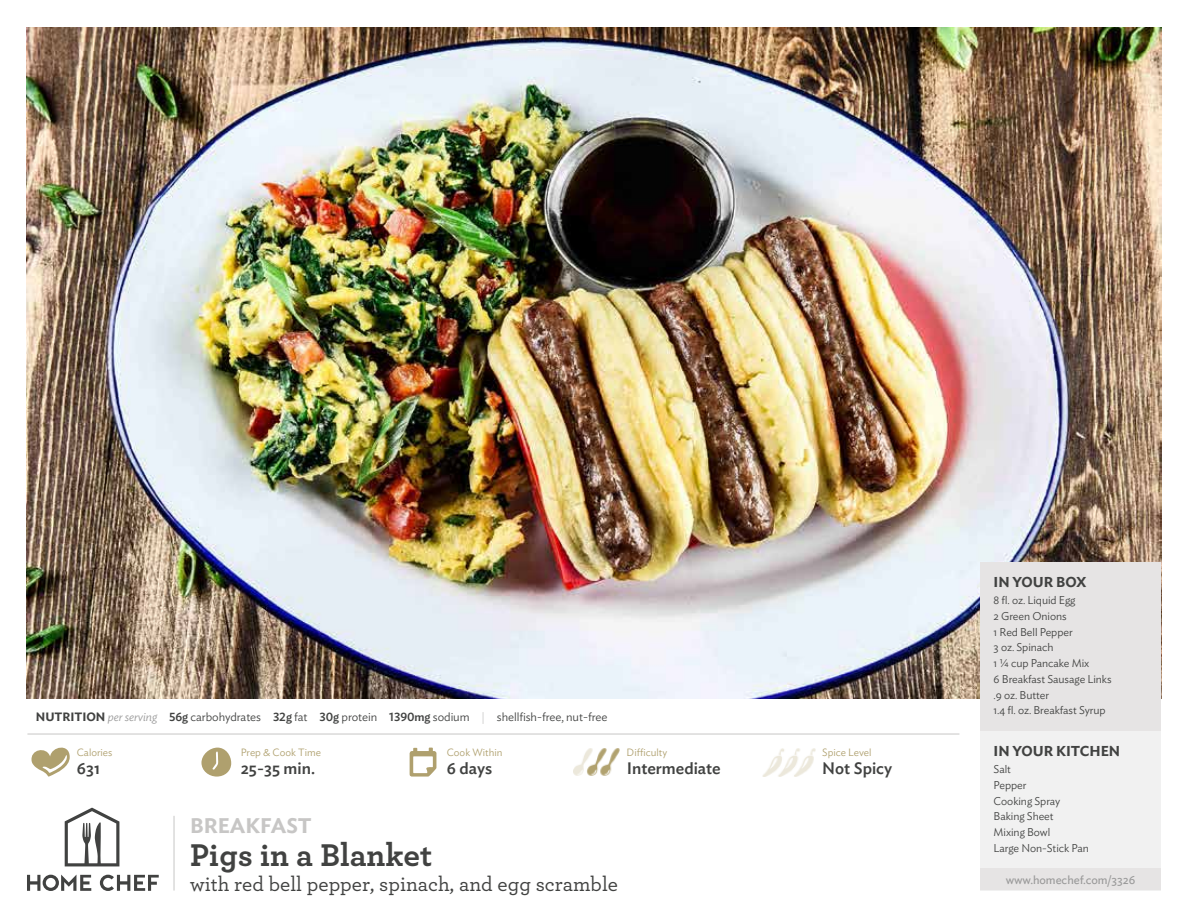
<style>
.page{position:relative;width:1188px;height:918px;background:#fff}
.page>*{position:absolute;margin:0;border:0;box-sizing:border-box;transform-origin:0 0}
.t1{font:700 33px "Archer";color:#414241}
.t2{font:500 21px "Archer";color:#414241}
.t3{font:600 21px "Ideal Sans";color:#c7c6c5}
.t4{font:500 16.5px "Ideal Sans";color:#414241}
.t5{font:600 14.25px "Ideal Sans";letter-spacing:-.005em;color:#414241}
.t6{font:300 12px "Ideal Sans";letter-spacing:-.005em;color:#414241}
.t7{font:12px "Ideal Sans";letter-spacing:-.005em;color:#9a9a9a}
.t8{font:300 11.25px/15.8px "Ideal Sans";letter-spacing:-.005em;color:#414241}
.t9{font:300 10.5px "Ideal Sans";color:#afa06e}
.s1{font-weight:600}
.s2{font-style:italic;color:#9a9a9a}
.s3{font-weight:500}
.s4{color:#c7c6c5}
</style>
<div class="page">
<img style="left:27px;top:27px;width:1134px;height:671px">
<div style="left:201px;top:748px;width:30px;height:29px;background:#afa06e;border-radius:14px"></div>
<svg style="left:212px;top:751px;width:6px;height:19px"></svg>
<svg style="left:409px;top:748px;width:28px;height:29px"></svg>
<svg style="left:31px;top:747px;width:39px;height:30px"></svg>
<svg style="left:27px;top:875px;width:132px;height:16px"></svg>
<svg style="left:65px;top:808px;width:54px;height:58px"></svg>
<hr style="left:174px;top:816px;width:1px;height:74px;background:#c7c6c5">
<img style="left:574px;top:748px;width:45px;height:28px">
<img style="left:762px;top:748px;width:53px;height:28px">
<div style="left:980px;top:562px;width:181px;height:328px;background:#e6e4e4"></div>
<div style="left:980px;top:731px;width:181px;height:159px;background:#f1f1f1"></div>
<div style="left:980px;top:869px;width:181px;height:21px;background:#e6e4e4"></div>
<hr style="left:28px;top:734px;width:931px;height:1px;background:#c7c6c5">
<p class="t6" style="left:36px;top:708px;width:573px"><span class="s1">NUTRITION</span> <span class="s2">per serving</span> <span class="s3">56g</span> carbohydrates <span class="s3">32g</span> fat <span class="s3">30g</span> protein <span class="s3">1390mg</span> sodium <span class="s4">|</span> shellfish-free, nut-free</p>
<p class="t9" style="left:77px;top:744px;width:37px">Calories</p>
<p class="t9" style="left:241px;top:744px;width:82px">Prep &amp; Cook Time</p>
<p class="t9" style="left:447px;top:744px;width:57px">Cook Within</p>
<p class="t9" style="left:627px;top:744px;width:42px">Difficulty</p>
<p class="t9" style="left:822px;top:744px;width:51px">Spice Level</p>
<h3 class="t4" style="left:77px;top:756px;width:25px">631</h3>
<h3 class="t4" style="left:241px;top:756px;width:76px">25-35 min.</h3>
<h3 class="t4" style="left:447px;top:756px;width:47px">6 days</h3>
<h3 class="t4" style="left:627px;top:756px;width:96px">Intermediate</h3>
<h3 class="t4" style="left:822px;top:756px;width:72px">Not Spicy</h3>
<h2 class="t3" style="left:190px;top:809px;width:123px">BREAKFAST</h2>
<h1 class="t1" style="left:190px;top:828px;width:244px">Pigs in a Blanket</h1>
<h2 class="t2" style="left:190px;top:869px;width:430px">with red bell pepper, spinach, and egg scramble</h2>
<p class="t5" style="left:994px;top:571px;width:95px">IN YOUR BOX</p>
<p class="t8" style="left:994px;top:591px;width:120px">8 fl. oz. Liquid Egg<br>2 Green Onions<br>1 Red Bell Pepper<br>3 oz. Spinach<br>1 ¼ cup Pancake Mix<br>6 Breakfast Sausage Links .9 oz. Butter<br>1.4 fl. oz. Breakfast Syrup</p>
<p class="t5" style="left:994px;top:740px;width:128px">IN YOUR KITCHEN</p>
<p class="t8" style="left:994px;top:760px;width:97px">Salt<br>Pepper<br>Cooking Spray<br>Baking Sheet<br>Mixing Bowl<br>Large Non-Stick Pan</p>
<p class="t7" style="left:1006px;top:871px;width:131px">www.homechef.com/3326</p>
</div>
